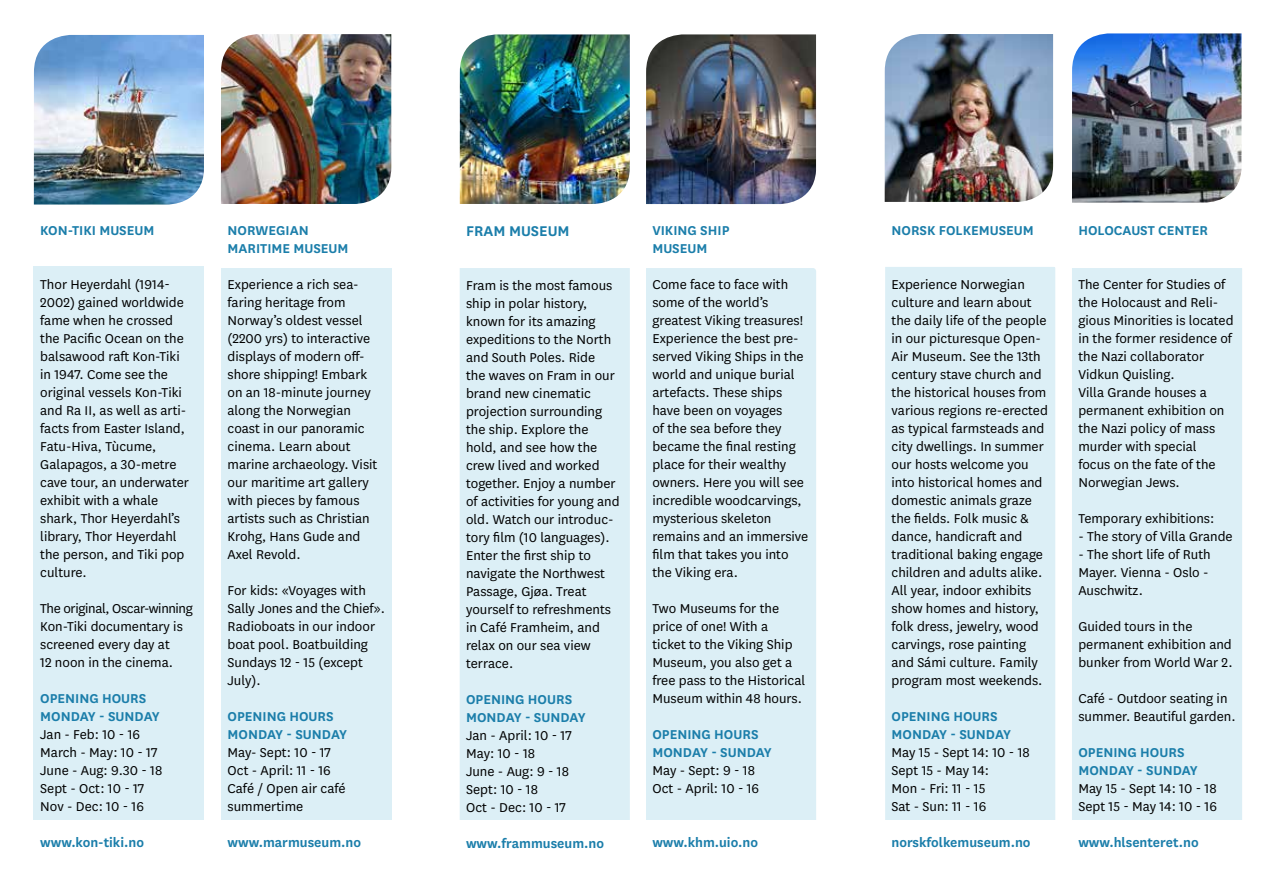
<style>
.page{position:relative;width:1276px;height:893px;background:#fff}
.page>*{position:absolute;margin:0;border:0;box-sizing:border-box;transform-origin:0 0}
.t1{font:600 16.5px "National";color:#1b7eaa}
.t2{font:15px/18px "National";color:#000}
.t3{font:600 15px/18px "National";color:#1b7eaa}
</style>
<div class="page">
<div style="left:34px;top:267px;width:170px;height:553px;background:#dceff6"></div>
<div style="left:221px;top:268px;width:170px;height:552px;background:#dceff6"></div>
<div style="left:460px;top:268px;width:170px;height:552px;background:#dceff6"></div>
<div style="left:646px;top:268px;width:170px;height:552px;background:#dceff6"></div>
<div style="left:885px;top:267px;width:170px;height:553px;background:#dceff6"></div>
<div style="left:1072px;top:268px;width:170px;height:552px;background:#dceff6"></div>
<img style="left:34px;top:35px;width:170px;height:170px">
<img style="left:221px;top:34px;width:170px;height:170px">
<img style="left:460px;top:34px;width:170px;height:170px">
<img style="left:646px;top:34px;width:170px;height:170px">
<img style="left:884px;top:34px;width:169px;height:168px">
<img style="left:1072px;top:33px;width:169px;height:170px">
<p class="t3" style="left:40px;top:220px;width:116px">KON-TIKI MUSEUM</p>
<p class="t2" style="left:40px;top:274px;width:150px">Thor Heyerdahl (1914-<br>2002) gained worldwide fame when he crossed the Pacific Ocean on the balsawood raft Kon-Tiki in 1947. Come see the original vessels Kon-Tiki and Ra II, as well as arti&shy;facts from Easter Island,<br>Fatu-Hiva, Tùcume,<br>Galapagos, a 30-metre cave tour, an underwater exhibit with a whale shark, Thor Heyerdahl’s library, Thor Heyerdahl the person, and Tiki pop culture.</p>
<p class="t2" style="left:40px;top:598px;width:154px">The original, Oscar-winning<br>Kon-Tiki documentary is screened every day at<br>12 noon in the cinema.</p>
<p class="t3" style="left:40px;top:688px;width:121px">OPENING HOURS<br>MONDAY - SUNDAY</p>
<p class="t2" style="left:40px;top:724px;width:124px">Jan - Feb: 10 - 16<br>March - May: 10 - 17<br>June - Aug: 9.30 - 18<br>Sept - Oct: 10 - 17<br>Nov - Dec: 10 - 16</p>
<p class="t3" style="left:40px;top:832px;width:105px">www.kon-tiki.no</p>
<p class="t3" style="left:227px;top:220px;width:122px">NORWEGIAN<br>MARITIME MUSEUM</p>
<p class="t2" style="left:227px;top:274px;width:151px">Experience a rich sea&shy;faring heritage from<br>Norway’s oldest vessel (2200 yrs) to interactive displays of modern off&shy;shore shipping! Embark on an 18-minute journey along the Norwegian coast in our panoramic cinema. Learn about marine archaeology. Visit our maritime art gallery with pieces by famous artists such as Christian<br>Krohg, Hans Gude and<br>Axel Revold.</p>
<p class="t2" style="left:227px;top:580px;width:159px">For kids: «Voyages with<br>Sally Jones and the Chief».<br>Radioboats in our indoor boat pool. Boatbuilding<br>Sundays 12 - 15 (except<br>July).</p>
<p class="t3" style="left:227px;top:706px;width:121px">OPENING HOURS<br>MONDAY - SUNDAY</p>
<p class="t2" style="left:227px;top:742px;width:120px">May- Sept: 10 - 17<br>Oct - April: 11 - 16<br>Café / Open air café summertime</p>
<p class="t3" style="left:227px;top:832px;width:135px">www.marmuseum.no</p>
<p class="t1" style="left:466px;top:219px;width:105px">FRAM MUSEUM</p>
<p class="t2" style="left:466px;top:276px;width:155px">Fram is the most famous ship in polar history, known for its amazing expeditions to the North and South Poles. Ride<br>the waves on Fram in our brand new cinematic projection surrounding the ship. Explore the hold, and see how the crew lived and worked together. Enjoy a number of activities for young and old. Watch our introduc&shy;tory film (10 languages).<br>Enter the first ship to navigate the Northwest<br>Passage, Gjøa. Treat yourself to refreshments in Café Framheim, and relax on our sea view terrace.</p>
<p class="t3" style="left:466px;top:689px;width:121px">OPENING HOURS<br>MONDAY - SUNDAY</p>
<p class="t2" style="left:466px;top:726px;width:107px">Jan - April: 10 - 17<br>May: 10 - 18<br>June - Aug: 9 - 18<br>Sept: 10 - 18<br>Oct - Dec: 10 - 17</p>
<p class="t3" style="left:466px;top:833px;width:140px">www.frammuseum.no</p>
<p class="t3" style="left:652px;top:220px;width:79px">VIKING SHIP<br>MUSEUM</p>
<p class="t2" style="left:652px;top:274px;width:157px">Come face to face with some of the world’s greatest Viking treasures!<br>Experience the best pre&shy;served Viking Ships in the world and unique burial artefacts. These ships have been on voyages<br>of the sea before they became the final resting place for their wealthy owners. Here you will see incredible woodcarvings, mysterious skeleton remains and an immersive film that takes you into the Viking era.</p>
<p class="t2" style="left:652px;top:598px;width:154px">Two Museums for the price of one! With a ticket to the Viking Ship<br>Museum, you also get a free pass to the Historical<br>Museum within 48 hours.</p>
<p class="t3" style="left:652px;top:724px;width:121px">OPENING HOURS<br>MONDAY - SUNDAY</p>
<p class="t2" style="left:652px;top:760px;width:108px">May - Sept: 9 - 18<br>Oct - April: 10 - 16</p>
<p class="t3" style="left:652px;top:832px;width:107px">www.khm.uio.no</p>
<p class="t3" style="left:891px;top:220px;width:144px">NORSK FOLKEMUSEUM</p>
<p class="t2" style="left:891px;top:274px;width:158px">Experience Norwegian culture and learn about the daily life of the people in our picturesque Open-<br>Air Museum. See the 13th century stave church and the historical houses from various regions re-erected as typical farmsteads and city dwellings. In summer our hosts welcome you into historical homes and domestic animals graze the fields. Folk music &amp; dance, handicraft and traditional baking engage children and adults alike.<br>All year, indoor exhibits show homes and history, folk dress, jewelry, wood carvings, rose painting and Sámi culture. Family program most weekends.</p>
<p class="t3" style="left:891px;top:706px;width:121px">OPENING HOURS<br>MONDAY - SUNDAY</p>
<p class="t2" style="left:891px;top:742px;width:140px">May 15 - Sept 14: 10 - 18<br>Sept 15 - May 14:<br>Mon - Fri: 11 - 15<br>Sat - Sun: 11 - 16</p>
<p class="t3" style="left:891px;top:832px;width:141px">norskfolkemuseum.no</p>
<p class="t3" style="left:1078px;top:220px;width:131px">HOLOCAUST CENTER</p>
<p class="t2" style="left:1078px;top:274px;width:157px">The Center for Studies of the Holocaust and Reli&shy;gious Minorities is located in the former residence of the Nazi collaborator<br>Vidkun Quisling.<br>Villa Grande houses a permanent exhibition on the Nazi policy of mass murder with special<br>focus on the fate of the<br>Norwegian Jews.</p>
<p class="t2" style="left:1078px;top:508px;width:137px">Temporary exhibitions:</p>
<p class="t2" style="left:1078px;top:526px;width:156px">- The story of Villa Grande</p>
<p class="t2" style="left:1078px;top:544px;width:134px">- The short life of Ruth<br>Mayer. Vienna - Oslo -<br>Auschwitz.</p>
<p class="t2" style="left:1078px;top:616px;width:156px">Guided tours in the permanent exhibition and bunker from World War 2.</p>
<p class="t2" style="left:1078px;top:688px;width:159px">Café - Outdoor seating in summer. Beautiful garden.</p>
<p class="t3" style="left:1078px;top:742px;width:121px">OPENING HOURS<br>MONDAY - SUNDAY</p>
<p class="t2" style="left:1078px;top:778px;width:140px">May 15 - Sept 14: 10 - 18<br>Sept 15 - May 14: 10 - 16</p>
<p class="t3" style="left:1078px;top:832px;width:122px">www.hlsenteret.no</p>
</div>
